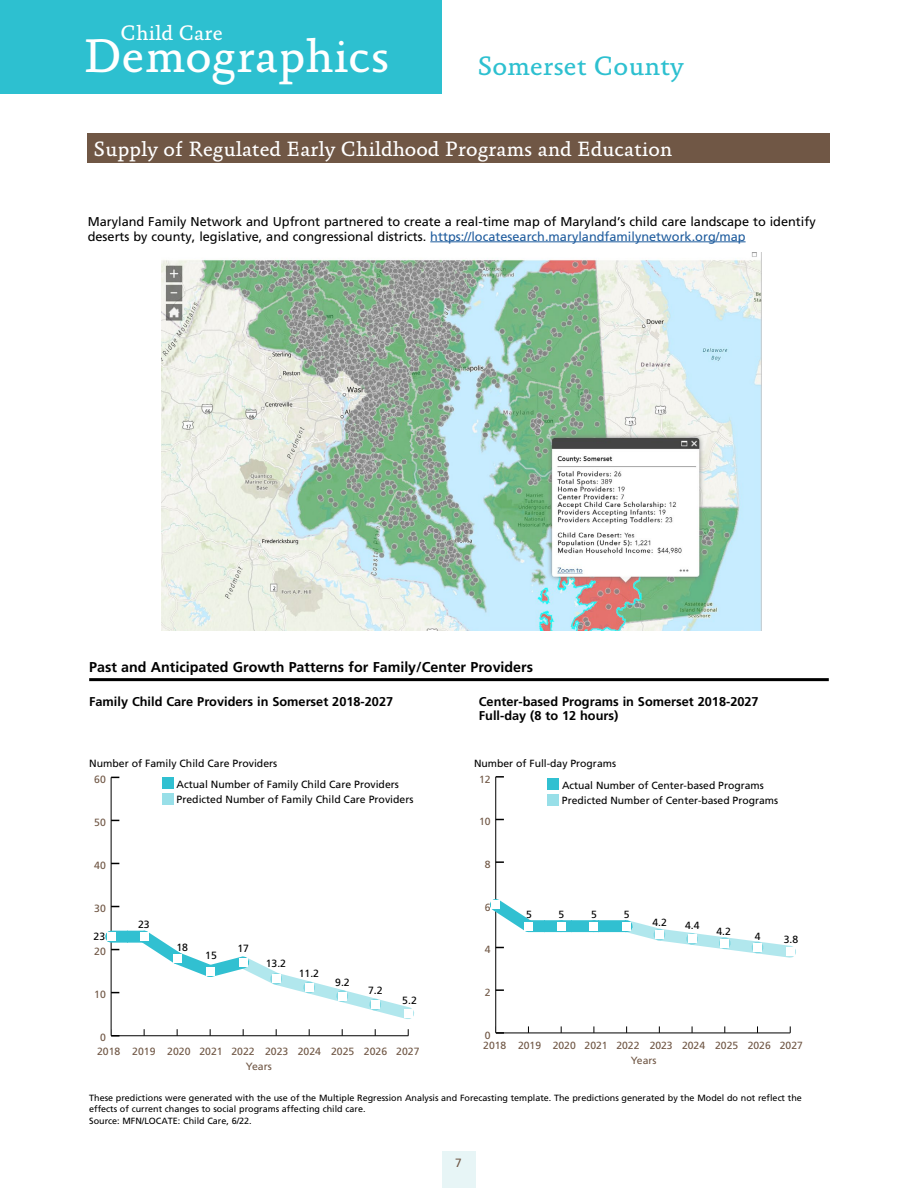
<style>
.page{position:relative;width:918px;height:1188px;background:#fff}
.page>*{position:absolute;margin:0;border:0;box-sizing:border-box;transform-origin:0 0}
.t1{font:47.85px "Absara";letter-spacing:.005em;color:#fff}
.t2{font:27px "Absara";color:#2dc0d0}
.t3{font:21.3px "Absara";color:#fff}
.t4{font:21px "Absara";color:#fff}
.chartheads{font:700 14.25px "Frutiger";color:#000}
.chartheads-2{font:12.75px/15px "Frutiger";color:#000}
.t5{font:700 12.75px/13.5px "Frutiger";color:#000}
.t6{font:12px "Frutiger";color:#705745}
.t7{font:10.5px "Frutiger";color:#000}
.t8{font:10.5px "Frutiger";color:#705745}
.t9{font:10.35px "Frutiger";color:#000}
.t10{font:10.35px "Frutiger";color:#705745}
.t11{font:9px/10.5px "Frutiger";color:#000}
.s1{color:#205d9e}
</style>
<div class="page">
<hr style="left:89px;top:678px;width:740px;height:3px;background:#000">
<hr style="left:111px;top:1035px;width:297px;height:1px;background:#000">
<hr style="left:111px;top:777px;width:1px;height:259px;background:#000">
<svg style="left:111px;top:931px;width:17px;height:12px"></svg>
<svg style="left:128px;top:930px;width:286px;height:89px"></svg>
<div style="left:107px;top:932px;width:8px;height:9px;background:#fff"></div>
<div style="left:140px;top:932px;width:8px;height:9px;background:#fff"></div>
<div style="left:173px;top:954px;width:8px;height:8px;background:#fff"></div>
<div style="left:206px;top:967px;width:8px;height:8px;background:#fff"></div>
<div style="left:239px;top:958px;width:8px;height:9px;background:#fff"></div>
<div style="left:272px;top:975px;width:8px;height:8px;background:#fff"></div>
<div style="left:305px;top:983px;width:8px;height:9px;background:#fff"></div>
<div style="left:338px;top:992px;width:8px;height:8px;background:#fff"></div>
<div style="left:371px;top:1000px;width:8px;height:9px;background:#fff"></div>
<div style="left:404px;top:1009px;width:8px;height:8px;background:#fff"></div>
<div style="left:162px;top:778px;width:11px;height:11px;background:#31c0d1"></div>
<div style="left:162px;top:793px;width:11px;height:11px;background:#98dfe8"></div>
<hr style="left:496px;top:1033px;width:294px;height:1px;background:#000">
<hr style="left:495px;top:777px;width:1px;height:256px;background:#000">
<svg style="left:496px;top:1032px;width:8px;height:2px"></svg>
<svg style="left:496px;top:989px;width:8px;height:2px"></svg>
<svg style="left:496px;top:861px;width:8px;height:2px"></svg>
<svg style="left:496px;top:776px;width:8px;height:2px"></svg>
<svg style="left:490px;top:888px;width:55px;height:60px"></svg>
<div style="left:529px;top:920px;width:32px;height:12px;background:#31c0d1"></div>
<svg style="left:561px;top:920px;width:33px;height:12px"></svg>
<div style="left:594px;top:920px;width:33px;height:12px;background:#31c0d1"></div>
<svg style="left:621px;top:920px;width:175px;height:38px"></svg>
<div style="left:492px;top:901px;width:8px;height:8px;background:#fff"></div>
<div style="left:524px;top:922px;width:9px;height:8px;background:#fff"></div>
<div style="left:557px;top:922px;width:8px;height:8px;background:#fff"></div>
<div style="left:590px;top:922px;width:8px;height:8px;background:#fff"></div>
<div style="left:623px;top:922px;width:8px;height:8px;background:#fff"></div>
<div style="left:655px;top:931px;width:9px;height:8px;background:#fff"></div>
<div style="left:688px;top:935px;width:8px;height:8px;background:#fff"></div>
<div style="left:721px;top:939px;width:8px;height:8px;background:#fff"></div>
<div style="left:753px;top:943px;width:9px;height:9px;background:#fff"></div>
<div style="left:786px;top:948px;width:8px;height:8px;background:#fff"></div>
<div style="left:548px;top:779px;width:11px;height:11px;background:#31c0d1"></div>
<div style="left:548px;top:794px;width:11px;height:11px;background:#98dfe8"></div>
<div style="left:442px;top:1151px;width:34px;height:37px;background:#e7f5f6"></div>
<div style="left:0;top:0;width:441px;height:93px;background:#2dc0d0"></div>
<div style="left:87px;top:133px;width:742px;height:30px;background:#705745"></div>
<img style="left:161px;top:252px;width:600px;height:379px">
<hr style="left:430px;top:242px;width:316px;height:1px;background:#205d9e">
<p class="t3" style="left:121px;top:20px;width:104px">Child Care</p>
<p class="t1" style="left:83px;top:28px;width:308px">Demographics</p>
<p class="t2" style="left:477px;top:50px;width:208px">Somerset County</p>
<p class="t4" style="left:93px;top:137px;width:580px">Supply of Regulated Early Childhood Programs and Education</p>
<p class="chartheads-2" style="left:88px;top:214px;width:730px">Maryland Family Network and Upfront partnered to create a real-time map of Maryland’s child care landscape to identify deserts by county, legislative, and congressional districts. <span class="s1">https://locatesearch.marylandfamilynetwork.org/map</span></p>
<p class="chartheads" style="left:89px;top:659px;width:445px">Past and Anticipated Growth Patterns for Family/Center Providers</p>
<p class="t5" style="left:89px;top:695px;width:306px">Family Child Care Providers in Somerset 2018-2027</p>
<p class="t5" style="left:479px;top:695px;width:281px">Center-based Programs in Somerset 2018-2027<br>Full-day (8 to 12 hours)</p>
<p class="t7" style="left:89px;top:758px;width:190px">Number of Family Child Care Providers</p>
<p class="t7" style="left:177px;top:793px;width:238px">Predicted Number of Family Child Care Providers</p>
<p class="t8" style="left:94px;top:773px;width:13px">60</p>
<p class="t7" style="left:177px;top:778px;width:224px">Actual Number of Family Child Care Providers</p>
<p class="t9" style="left:474px;top:757px;width:143px">Number of Full-day Programs</p>
<p class="t9" style="left:562px;top:794px;width:218px">Predicted Number of Center-based Programs</p>
<p class="t10" style="left:479px;top:773px;width:13px">12</p>
<p class="t9" style="left:562px;top:780px;width:203px">Actual Number of Center-based Programs</p>
<p class="t8" style="left:94px;top:816px;width:13px">50</p>
<p class="t10" style="left:479px;top:816px;width:13px">10</p>
<p class="t8" style="left:94px;top:859px;width:13px">40</p>
<p class="t10" style="left:485px;top:858px;width:7px">8</p>
<p class="t8" style="left:94px;top:903px;width:13px">30</p>
<p class="t7" style="left:94px;top:930px;width:13px">23</p>
<p class="t8" style="left:94px;top:946px;width:13px">20</p>
<p class="t7" style="left:138px;top:919px;width:13px">23</p>
<p class="t7" style="left:176px;top:941px;width:13px">18</p>
<p class="t7" style="left:237px;top:943px;width:13px">17</p>
<p class="t7" style="left:205px;top:949px;width:13px">15</p>
<p class="t7" style="left:266px;top:957px;width:22px">13.2</p>
<p class="t10" style="left:485px;top:901px;width:7px">6</p>
<p class="t10" style="left:485px;top:944px;width:7px">4</p>
<p class="t9" style="left:526px;top:909px;width:7px">5</p>
<p class="t9" style="left:559px;top:909px;width:7px">5</p>
<p class="t9" style="left:591px;top:909px;width:7px">5</p>
<p class="t9" style="left:624px;top:909px;width:7px">5</p>
<p class="t9" style="left:652px;top:916px;width:16px">4.2</p>
<p class="t9" style="left:685px;top:920px;width:16px">4.4</p>
<p class="t9" style="left:716px;top:926px;width:16px">4.2</p>
<p class="t9" style="left:755px;top:930px;width:7px">4</p>
<p class="t9" style="left:784px;top:934px;width:16px">3.8</p>
<p class="t8" style="left:94px;top:989px;width:13px">10</p>
<p class="t7" style="left:299px;top:967px;width:22px">11.2</p>
<p class="t7" style="left:335px;top:976px;width:16px">9.2</p>
<p class="t7" style="left:368px;top:984px;width:16px">7.2</p>
<p class="t7" style="left:402px;top:994px;width:16px">5.2</p>
<p class="t10" style="left:485px;top:986px;width:7px">2</p>
<p class="t8" style="left:100px;top:1032px;width:7px">0</p>
<p class="t8" style="left:97px;top:1045px;width:324px">2018 2019 2020 2021 2022 2023 2024 2025 2026 2027</p>
<p class="t10" style="left:485px;top:1029px;width:7px">0</p>
<p class="t10" style="left:483px;top:1039px;width:321px">2018 2019 2020 2021 2022 2023 2024 2025 2026 2027</p>
<p class="t8" style="left:246px;top:1060px;width:28px">Years</p>
<p class="t10" style="left:631px;top:1054px;width:27px">Years</p>
<p class="t11" style="left:89px;top:1093px;width:714px">These predictions were generated with the use of the Multiple Regression Analysis and Forecasting template. The predictions generated by the Model do not reflect the effects of current changes to social programs affecting child care.</p>
<p class="t11" style="left:89px;top:1116px;width:164px">Source: MFN/LOCATE: Child Care, 6/22.</p>
<p class="t6" style="left:455px;top:1155px;width:8px">7</p>
</div>
